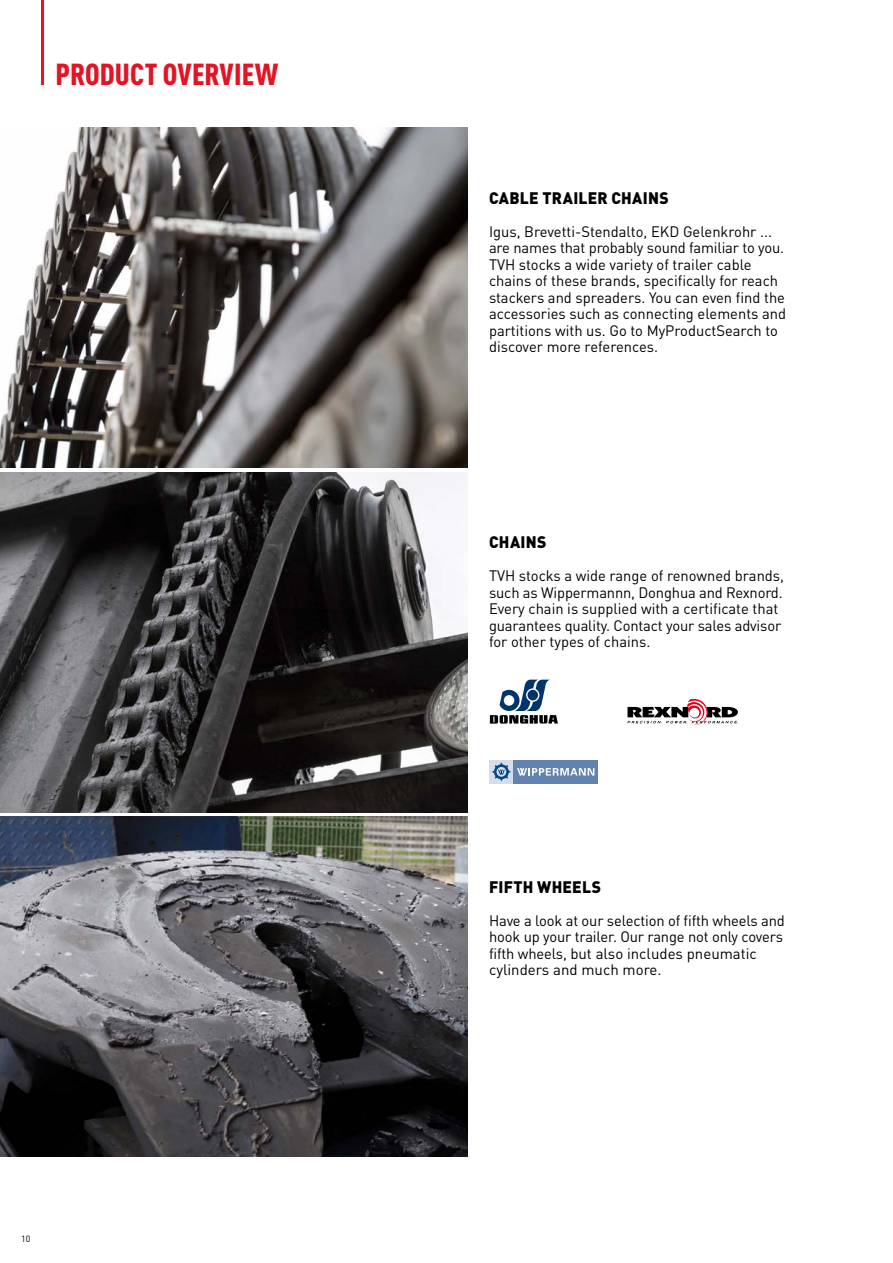
<style>
.page{position:relative;width:893px;height:1263px;background:#fff}
.page>*{position:absolute;margin:0;border:0;box-sizing:border-box;transform-origin:0 0}
.t1{font:900 condensed 30px "TVH Pro";letter-spacing:.005em;color:#e31424}
.t2{font:900 16.5px "TVH Pro";letter-spacing:.015em;color:#000;scale:.95 1}
.t3{font:15px/16.5px "TVH Pro";color:#000}
.t4{font:9px "TVH Pro";color:#000}
</style>
<div class="page">
<hr style="left:41px;top:0;width:3px;height:85px;background:#e31424">
<img style="left:0;top:128px;width:468px;height:340px">
<img style="left:0;top:472px;width:468px;height:340px">
<img style="left:0;top:816px;width:468px;height:341px">
<svg style="left:490px;top:680px;width:68px;height:44px"></svg>
<div style="left:513px;top:760px;width:85px;height:24px;background:#6282af"></div>
<svg style="left:517px;top:768px;width:77px;height:7px"></svg>
<div style="left:489px;top:760px;width:24px;height:24px;background:#d7dcea"></div>
<svg style="left:492px;top:762px;width:19px;height:19px"></svg>
<svg style="left:627px;top:699px;width:111px;height:26px"></svg>
<h1 class="t1" style="left:55px;top:51px;width:225px">PRODUCT OVERVIEW</h1>
<p class="t4" style="left:21px;top:1231px;width:11px">10</p>
<p class="t2" style="left:489px;top:184px;width:191px">CABLE TRAILER CHAINS</p>
<p class="t3" style="left:489px;top:222px;width:299px">Igus, Brevetti-Stendalto, EKD Gelenkrohr ... are names that probably sound familiar to you.<br>TVH stocks a wide variety of trailer cable chains of these brands, specifically for reach stackers and spreaders. You can even find the accessories such as connecting elements and partitions with us. Go to MyProductSearch to discover more references.</p>
<p class="t2" style="left:489px;top:528px;width:62px">CHAINS</p>
<p class="t3" style="left:489px;top:566px;width:297px">TVH stocks a wide range of renowned brands, such as Wippermannn, Donghua and Rexnord.<br>Every chain is supplied with a certificate that guarantees quality. Contact your sales advisor for other types of chains.</p>
<p class="t2" style="left:489px;top:873px;width:119px">FIFTH WHEELS</p>
<p class="t3" style="left:489px;top:911px;width:297px">Have a look at our selection of fifth wheels and hook up your trailer. Our range not only covers fifth wheels, but also includes pneumatic cylinders and much more.</p>
</div>
